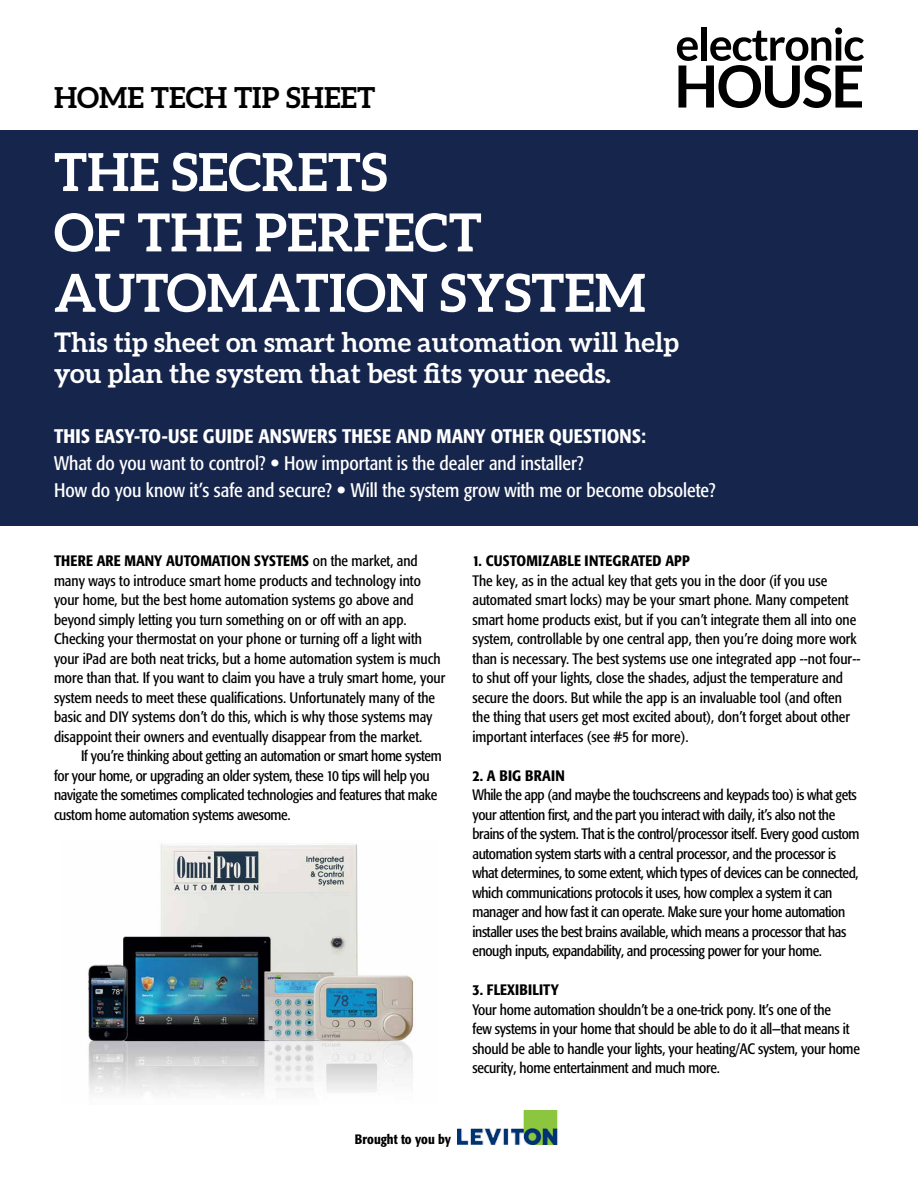
<style>
.page{position:relative;width:918px;height:1188px;background:#fff}
.page>*{position:absolute;margin:0;border:0;box-sizing:border-box;transform-origin:0 0}
.t1{font:700 52.5px/60.3px "Aleo";color:#fff}
.t2{font:700 28.95px "Aleo";color:#000}
.t3{font:700 27px/31px "Aleo";color:#fff}
.t4{font:condensed 19.5px/27px "Formata";color:#fff}
.t5{font:condensed 15px/19.5px "Formata";letter-spacing:-.01em;color:#000}
.t6{font:500 condensed 15px "Formata";letter-spacing:.01em;color:#000}
.t7{font:500 condensed 13.5px "Formata";color:#000}
.s1{font-weight:500}
.s2{font-family:"Trade Gothic Bold Two";font-stretch:normal}
</style>
<div class="page">
<img style="left:458px;top:1110px;width:100px;height:35px">
<div style="left:0;top:130px;width:918px;height:396px;background:#16254c"></div>
<img style="left:88px;top:843px;width:327px;height:253px">
<svg style="left:677px;top:27px;width:187px;height:81px"></svg>
<h2 class="t2" style="left:54px;top:81px;width:323px">HOME TECH TIP SHEET</h2>
<h1 class="t1" style="left:54px;top:141px;width:593px">THE SECRETS<br>OF THE PERFECT<br>AUTOMATION SYSTEM</h1>
<h3 class="t3" style="left:54px;top:327px;width:627px">This tip sheet on smart home automation will help you plan the system that best fits your needs.</h3>
<h3 class="t4" style="left:54px;top:423px;width:663px"><span class="s1">THIS EASY-TO-USE GUIDE ANSWERS THESE AND MANY OTHER QUESTIONS:<br></span>What do you want to control? <span class="s2">•</span> How important is the dealer and installer?<br>How do you know it’s safe and secure? <span class="s2">•</span> Will the system grow with me or become obsolete?</h3>
<p class="t5" style="left:54px;top:551px;width:393px"><span class="s1">THERE ARE MANY AUTOMATION SYSTEMS</span> on the market, and many ways to introduce smart home products and technology into your home, but the best home automation systems go above and beyond simply letting you turn something on or off with an app.<br>Checking your thermostat on your phone or turning off a light with your iPad are both neat tricks, but a home automation system is much more than that. If you want to claim you have a truly smart home, your system needs to meet these qualifications. Unfortunately many of the basic and DIY systems don’t do this, which is why those systems may disappoint their owners and eventually disappear from the market.</p>
<p class="t5" style="left:54px;top:746px;width:389px;text-indent:27px">If you’re thinking about getting an automation or smart home system for your home, or upgrading an older system, these 10 tips will help you navigate the sometimes complicated technologies and features that make custom home automation systems awesome.</p>
<p class="t6" style="left:472px;top:552px;width:219px">1. CUSTOMIZABLE INTEGRATED APP</p>
<p class="t5" style="left:472px;top:571px;width:389px">The key, as in the actual key that gets you in the door (if you use automated smart locks) may be your smart phone. Many competent smart home products exist, but if you can’t integrate them all into one system, controllable by one central app, then you’re doing more work than is necessary. The best systems use one integrated app --not four-- to shut off your lights, close the shades, adjust the temperature and secure the doors. But while the app is an invaluable tool (and often the thing that users get most excited about), don’t forget about other important interfaces (see #5 for more).</p>
<p class="t6" style="left:472px;top:766px;width:94px">2. A BIG BRAIN</p>
<p class="t5" style="left:472px;top:785px;width:388px">While the app (and maybe the touchscreens and keypads too) is what gets your attention first, and the part you interact with daily, it’s also not the brains of the system. That is the control/processor itself. Every good custom automation system starts with a central processor, and the processor is what determines, to some extent, which types of devices can be connected, which communications protocols it uses, how complex a system it can manager and how fast it can operate. Make sure your home automation installer uses the best brains available, which means a processor that has enough inputs, expandability, and processing power for your home.</p>
<p class="t6" style="left:472px;top:981px;width:88px">3. FLEXIBILITY</p>
<p class="t5" style="left:472px;top:1000px;width:389px">Your home automation shouldn’t be a one-trick pony. It’s one of the<br>few systems in your home that should be able to do it all—that means it should be able to handle your lights, your heating/AC system, your home security, home entertainment and much more.</p>
<p class="t7" style="left:355px;top:1131px;width:98px">Brought to you by</p>
</div>
